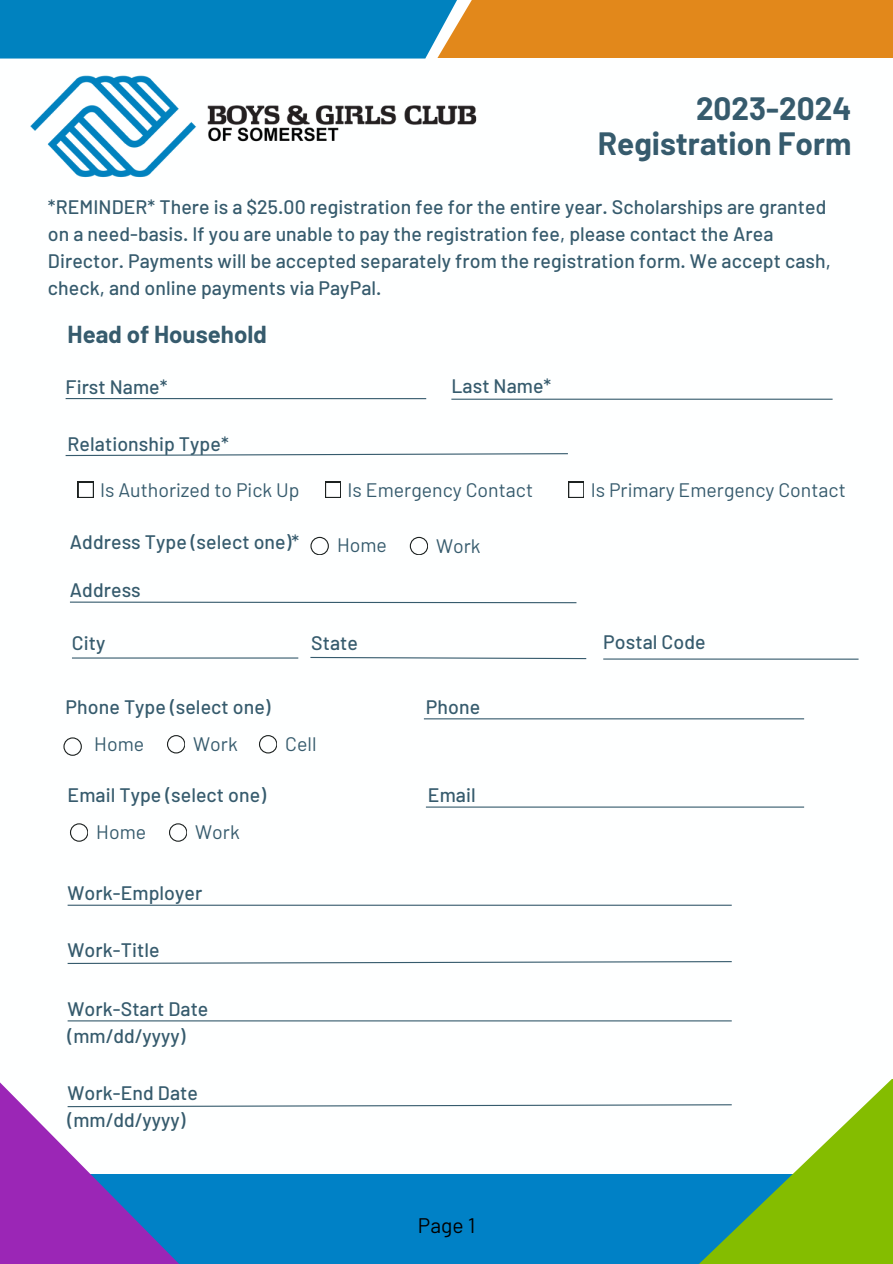
<style>
.page{position:relative;width:893px;height:1264px;background:#fff}
.page>*{position:absolute;margin:0;border:0;box-sizing:border-box;transform-origin:0 0}
.t1{font:700 31.5px "Barlow";color:#365b6d}
.t2{font:700 24px "Barlow";color:#365b6d}
.t3{font:21px "Barlow";color:#000}
.t4{font:500 19.5px/27px "Barlow";letter-spacing:.005em;color:#365b6d}
.t5{font:19.5px "Barlow";color:#365b6d}
</style>
<div class="page">
<svg style="left:78px;top:482px;width:15px;height:15px"></svg>
<svg style="left:325px;top:482px;width:16px;height:15px"></svg>
<svg style="left:568px;top:482px;width:16px;height:15px"></svg>
<div style="left:0;top:0;width:474px;height:59px;background:#0082bf"></div>
<hr style="left:66px;top:398px;width:360px;height:1px;background:#365b6d">
<hr style="left:424px;top:718px;width:380px;height:1px;background:#365b6d">
<svg style="left:310px;top:537px;width:18px;height:18px"></svg>
<svg style="left:410px;top:537px;width:18px;height:18px"></svg>
<div style="left:437px;top:0;width:455px;height:58px;background:#e2881b"></div>
<hr style="left:451px;top:398px;width:381px;height:2px;background:#365b6d">
<img style="left:30px;top:75px;width:447px;height:103px">
<svg style="left:65px;top:453px;width:503px;height:3px"></svg>
<svg style="left:70px;top:601px;width:507px;height:3px"></svg>
<hr style="left:72px;top:657px;width:226px;height:1px;background:#365b6d">
<svg style="left:310px;top:656px;width:277px;height:3px"></svg>
<hr style="left:603px;top:658px;width:255px;height:1px;background:#365b6d">
<svg style="left:63px;top:737px;width:18px;height:18px"></svg>
<svg style="left:167px;top:735px;width:18px;height:18px"></svg>
<svg style="left:259px;top:735px;width:18px;height:18px"></svg>
<hr style="left:426px;top:806px;width:378px;height:1px;background:#365b6d">
<svg style="left:169px;top:823px;width:18px;height:18px"></svg>
<svg style="left:70px;top:823px;width:18px;height:18px"></svg>
<hr style="left:68px;top:904px;width:663px;height:1px;background:#365b6d">
<svg style="left:67px;top:961px;width:665px;height:3px"></svg>
<hr style="left:68px;top:1020px;width:663px;height:1px;background:#365b6d">
<svg style="left:0;top:1079px;width:892px;height:184px"></svg>
<p class="t1" style="left:696px;top:89px;width:157px">2023-2024</p>
<p class="t1" style="left:597px;top:124px;width:255px">Registration Form</p>
<p class="t4" style="left:48px;top:193px;width:784px">*REMINDER* There is a $25.00 registration fee for the entire year. Scholarships are granted on a need-basis. If you are unable to pay the registration fee, please contact the Area Director. Payments will be accepted separately from the registration form. We accept cash, check, and online payments via PayPal.</p>
<p class="t2" style="left:68px;top:319px;width:201px">Head of Household</p>
<p class="t4" style="left:66px;top:372px;width:103px">First Name*</p>
<p class="t4" style="left:68px;top:429px;width:163px">Relationship Type*</p>
<p class="t4" style="left:451px;top:371px;width:101px">Last Name*</p>
<p class="t5" style="left:100px;top:477px;width:201px">Is Authorized to Pick Up</p>
<p class="t5" style="left:347px;top:477px;width:187px">Is Emergency Contact</p>
<p class="t5" style="left:590px;top:477px;width:256px">Is Primary Emergency Contact</p>
<p class="t4" style="left:70px;top:528px;width:231px">Address Type (select one)*</p>
<p class="t5" style="left:337px;top:533px;width:51px">Home</p>
<p class="t5" style="left:436px;top:533px;width:46px">Work</p>
<p class="t4" style="left:70px;top:576px;width:72px">Address</p>
<p class="t4" style="left:72px;top:629px;width:35px">City</p>
<p class="t4" style="left:311px;top:629px;width:48px">State</p>
<p class="t4" style="left:603px;top:627px;width:104px">Postal Code</p>
<p class="t4" style="left:66px;top:692px;width:206px">Phone Type (select one)</p>
<p class="t5" style="left:94px;top:731px;width:51px">Home</p>
<p class="t5" style="left:193px;top:731px;width:46px">Work</p>
<p class="t4" style="left:68px;top:781px;width:200px">Email Type (select one)</p>
<p class="t5" style="left:96px;top:819px;width:51px">Home</p>
<p class="t5" style="left:195px;top:819px;width:46px">Work</p>
<p class="t5" style="left:285px;top:731px;width:33px">Cell</p>
<p class="t4" style="left:68px;top:879px;width:136px">Work-Employer</p>
<p class="t4" style="left:68px;top:935px;width:93px">Work-Title</p>
<p class="t4" style="left:68px;top:994px;width:142px">Work-Start Date (mm/dd/yyyy)</p>
<p class="t4" style="left:68px;top:1078px;width:132px">Work-End Date (mm/dd/yyyy)</p>
<p class="t4" style="left:426px;top:692px;width:56px">Phone</p>
<p class="t4" style="left:428px;top:781px;width:49px">Email</p>
<p class="t3" style="left:418px;top:1211px;width:59px">Page 1</p>
</div>
